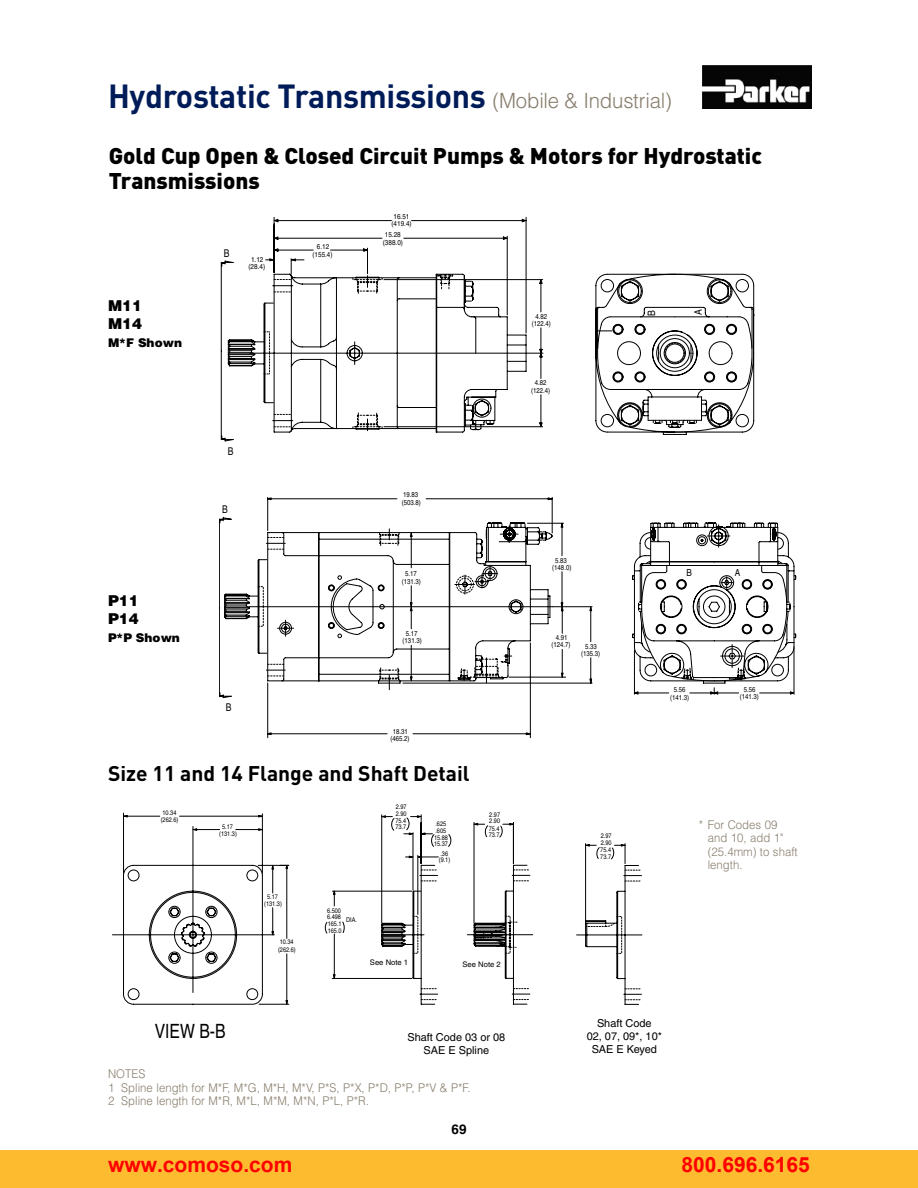
<style>
.page{position:relative;width:918px;height:1188px;background:#fff}
.page>*{position:absolute;margin:0;border:0;box-sizing:border-box;transform-origin:0 0}
.t1{font:700 33px "DIN";letter-spacing:-.01em;color:#001c58}
.t2{font:900 22.5px/25.5px "DIN";color:#000}
.t3{font:700 21px "DIN";color:#000}
.t4{font:700 21px "Arial";color:#f00}
.t5{font:19.65px "Helvetica";color:#000;scale:.8 1}
.t6{font:900 15px/18px "Helvetica";color:#000}
.t7{font:700 13.5px "Helvetica";color:#000}
.t8{font:300 12px/13.5px "Helvetica";color:#887d6c;scale:.95 1}
.t9{font:900 12px "Helvetica";color:#000}
.t10{font:10.95px/13px "Helvetica";color:#000;text-align:center}
.t11{font:10.65px "Helvetica";color:#000;scale:.8 1}
.t12{font:10.2px "Helvetica";color:#000;scale:.85 1}
.t13{font:9.6px "Helvetica";color:#000;scale:.85 1}
.t14{font:7.65px "Helvetica";color:#000}
.t15{font:7.05px/7.2px "Helvetica";color:#000;text-align:center;scale:.85 1}
.t16{font:7.05px/8.1px "Helvetica";color:#000;text-align:center;scale:.9 1}
.t17{font:6.6px/6.6px "Helvetica";color:#000;scale:.85 1}
.s1{font-family:"Helvetica";font-weight:300;font-size:21px;color:#887d6c}
</style>
<div class="page">
<img style="left:702px;top:66px;width:109px;height:42px">
<svg style="left:112px;top:813px;width:177px;height:192px"></svg>
<svg style="left:325px;top:815px;width:208px;height:190px"></svg>
<svg style="left:576px;top:843px;width:67px;height:162px"></svg>
<hr style="left:268px;top:733px;width:119px;height:1px;background:#000">
<svg style="left:412px;top:695px;width:119px;height:43px"></svg>
<svg style="left:272px;top:498px;width:523px;height:197px"></svg>
<svg style="left:410px;top:497px;width:183px;height:25px"></svg>
<svg style="left:272px;top:522px;width:524px;height:168px"></svg>
<svg style="left:641px;top:522px;width:138px;height:81px"></svg>
<hr style="left:404px;top:238px;width:103px;height:1px;background:#000">
<hr style="left:274px;top:220px;width:117px;height:1px;background:#000">
<svg style="left:411px;top:217px;width:116px;height:57px"></svg>
<svg style="left:383px;top:277px;width:280px;height:157px"></svg>
<svg style="left:435px;top:274px;width:320px;height:159px"></svg>
<svg style="left:663px;top:274px;width:91px;height:161px"></svg>
<svg style="left:219px;top:497px;width:53px;height:241px"></svg>
<svg style="left:221px;top:217px;width:162px;height:225px"></svg>
<div style="left:0;top:1150px;width:918px;height:38px;background:#fdbb30"></div>
<h1 class="t1" style="left:108px;top:74px;width:565px">Hydrostatic Transmissions <span class="s1">(Mobile &amp; Industrial)</span></h1>
<h2 class="t2" style="left:109px;top:142px;width:655px">Gold Cup Open &amp; Closed Circuit Pumps &amp; Motors for Hydrostatic<br>Transmissions</h2>
<p class="t6" style="left:108px;top:296px;width:36px">M11<br>M14</p>
<p class="t9" style="left:108px;top:335px;width:76px">M*F Shown</p>
<p class="t6" style="left:108px;top:591px;width:32px">P11<br>P14</p>
<p class="t9" style="left:108px;top:630px;width:73px">P*P Shown</p>
<p class="t11" style="left:224px;top:247px;width:9px">B</p>
<p class="t16" style="left:249px;top:256px;width:20px;line-height:6.4px">1.12 (28.4)</p>
<p class="t11" style="left:228px;top:445px;width:9px">B</p>
<p class="t11" style="left:222px;top:503px;width:9px">B</p>
<p class="t11" style="left:226px;top:701px;width:9px">B</p>
<p class="t16" style="left:312px;top:243px;width:24px">6.12 (155.4)</p>
<p class="t16" style="left:394px;top:212px;width:19px">16.51</p>
<p class="t16" style="left:383px;top:230px;width:24px;text-align:left">15.28 (388.0)</p>
<p class="t16" style="left:391px;top:220px;width:24px">(419.4)</p>
<p class="t15" style="left:402px;top:491px;width:24px;text-align:left">19.83 (503.8)</p>
<p class="t15" style="left:402px;top:570px;width:24px">5.17 (131.3)</p>
<p class="t15" style="left:403px;top:630px;width:24px">5.17 (131.3)</p>
<p class="t15" style="left:391px;top:728px;width:24px">18.31 (465.2)</p>
<h3 class="t3" style="left:108px;top:760px;width:363px">Size 11 and 14 Flange and Shaft Detail</h3>
<p class="t17" style="left:162px;top:809px;width:18px">10.34</p>
<p class="t17" style="left:161px;top:816px;width:22px">(262.6)</p>
<p class="t17" style="left:222px;top:823px;width:14px">5.17</p>
<p class="t17" style="left:219px;top:830px;width:22px">(131.3)</p>
<p class="t17" style="left:267px;top:893px;width:14px">5.17</p>
<p class="t17" style="left:264px;top:900px;width:22px">(131.3)</p>
<p class="t17" style="left:280px;top:939px;width:18px">10.34</p>
<p class="t17" style="left:278px;top:946px;width:22px">(262.6)</p>
<p class="t17" style="left:327px;top:907px;width:19px;text-align:justify">6.500<br>6.498<br>165.1<br>165.0</p>
<p class="t17" style="left:346px;top:916px;width:14px">DIA.</p>
<p class="t17" style="left:395px;top:804px;width:15px;text-align:justify">2.97<br>2.90<br>75.4<br>73.7</p>
<p class="t17" style="left:435px;top:821px;width:14px">.625 .605</p>
<p class="t17" style="left:434px;top:834px;width:18px">15.88<br>15.37</p>
<p class="t17" style="left:439px;top:850px;width:15px">.36 (9.1)</p>
<p class="t17" style="left:489px;top:811px;width:14px">2.97<br>2.90</p>
<p class="t17" style="left:489px;top:825px;width:14px">75.4<br>73.7</p>
<h3 class="t5" style="left:155px;top:1019px;width:90px">VIEW B-B</h3>
<p class="t14" style="left:370px;top:957px;width:40px">See Note 1</p>
<p class="t14" style="left:463px;top:960px;width:40px">See Note 2</p>
<p class="t10" style="left:407px;top:1031px;width:99px">Shaft Code 03 or 08<br>SAE E Spline</p>
<p class="t8" style="left:108px;top:1067px;width:383px">NOTES<br>1 Spline length for M*F, M*G, M*H, M*V, P*S, P*X, P*D, P*P, P*V &amp; P*F.<br>2 Spline length for M*R, M*L, M*M, M*N, P*L, P*R.</p>
<p class="t7" style="left:451px;top:1121px;width:17px">69</p>
<p class="t15" style="left:532px;top:313px;width:24px">4.82 (122.4)</p>
<p class="t15" style="left:531px;top:379px;width:24px;line-height:7.6px">4.82 (122.4)</p>
<p class="t12" style="left:646px;top:316px;width:8px;rotate:-90deg">B</p>
<p class="t12" style="left:692px;top:315px;width:8px;rotate:-90deg">A</p>
<p class="t15" style="left:555px;top:557px;width:15px">5.83</p>
<p class="t15" style="left:552px;top:564px;width:24px">(148.0)</p>
<p class="t15" style="left:552px;top:634px;width:24px">4.91 (124.7)</p>
<p class="t15" style="left:581px;top:642px;width:24px">5.33 (135.3)</p>
<p class="t17" style="left:601px;top:833px;width:14px">2.97<br>2.90</p>
<p class="t17" style="left:600px;top:847px;width:14px">75.4<br>73.7</p>
<p class="t13" style="left:686px;top:568px;width:8px">B</p>
<p class="t13" style="left:735px;top:568px;width:8px">A</p>
<p class="t15" style="left:674px;top:686px;width:15px">5.56</p>
<p class="t15" style="left:670px;top:694px;width:24px">(141.3)</p>
<p class="t15" style="left:744px;top:686px;width:15px">5.56</p>
<p class="t15" style="left:740px;top:693px;width:24px">(141.3)</p>
<p class="t8" style="left:708px;top:817px;width:96px;text-indent:-9px">* For Codes 09 and 10, add 1" (25.4mm) to shaft length.</p>
<p class="t10" style="left:587px;top:1016px;width:77px">Shaft Code<br>02, 07, 09*, 10*<br>SAE E Keyed</p>
<h3 class="t4" style="left:108px;top:1151px;width:186px">www.comoso.com</h3>
<h3 class="t4" style="left:682px;top:1151px;width:130px">800.696.6165</h3>
</div>
